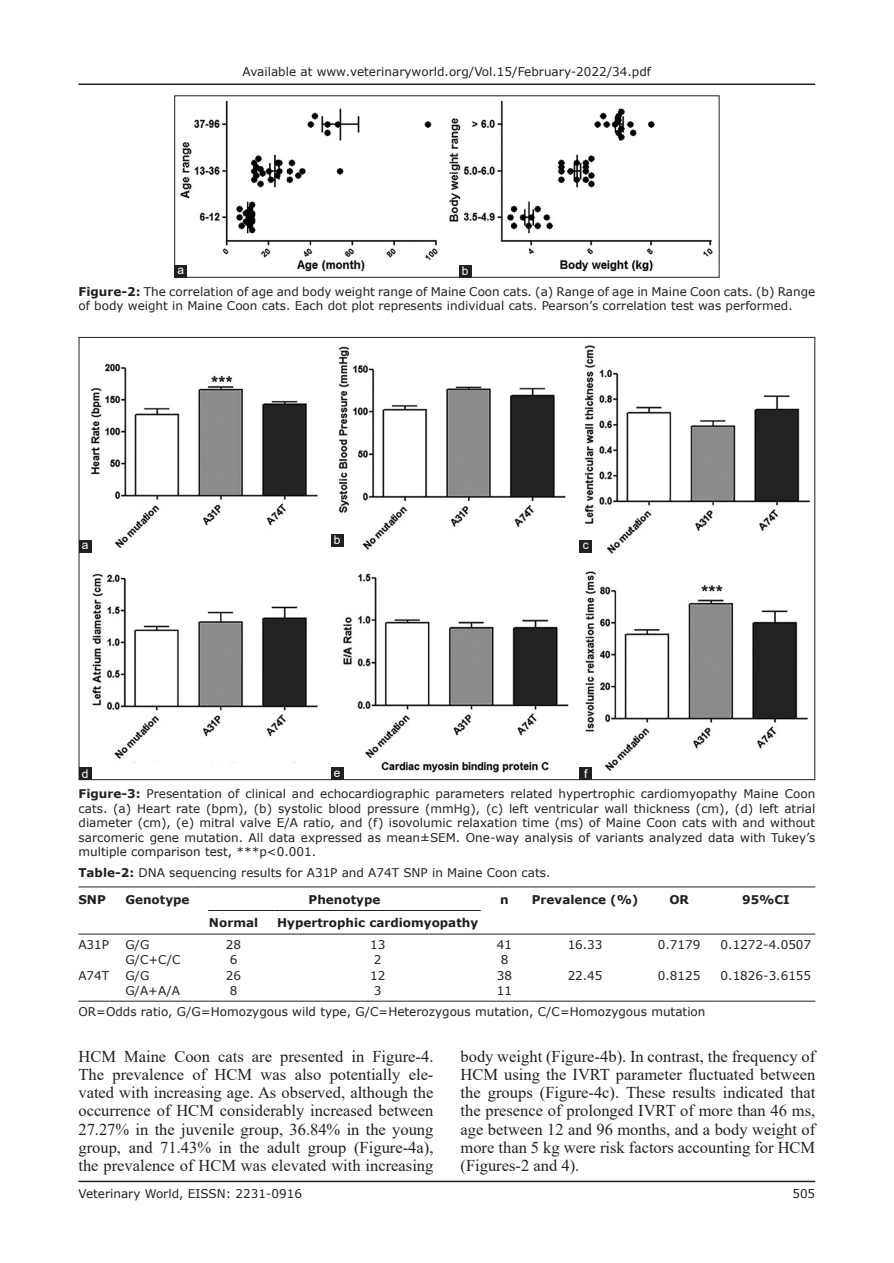
<style>
.page{position:relative;width:894px;height:1263px;background:#fff}
.page>*{position:absolute;margin:0;border:0;box-sizing:border-box;transform-origin:0 0}
.TX{font:16.5px/18.3px "Times New Roman";color:#231f20;text-align:justify}
.FGC{font:12px/14.5px "Verdana";color:#231f20;text-align:justify}
.TFN{font:12px "Verdana";color:#231f20}
.TCH{font:700 12px "Verdana";color:#231f20}
.TT{font:12px "Verdana";color:#231f20}
.TB{font:12px "Verdana";color:#231f20}
.TBL{font:12px "Verdana";color:#231f20}
.LABEL{font:12px "Arial";color:#fff}
.s1{font-weight:700}
</style>
<div class="page">
<hr style="left:78px;top:1180px;width:737px;height:2px;background:#231f20">
<hr style="left:78px;top:83px;width:737px;height:2px;background:#231f20">
<hr style="left:528px;top:1000px;width:113px;height:1px;background:#231f20">
<svg style="left:641px;top:1000px;width:16px;height:1px"></svg>
<hr style="left:657px;top:1000px;width:43px;height:1px;background:#231f20">
<svg style="left:700px;top:1000px;width:16px;height:1px"></svg>
<hr style="left:716px;top:1000px;width:99px;height:1px;background:#231f20">
<hr style="left:78px;top:886px;width:31px;height:1px;background:#231f20">
<svg style="left:109px;top:886px;width:16px;height:1px"></svg>
<hr style="left:125px;top:886px;width:67px;height:1px;background:#231f20">
<svg style="left:192px;top:886px;width:16px;height:1px"></svg>
<hr style="left:208px;top:886px;width:51px;height:1px;background:#231f20">
<svg style="left:259px;top:886px;width:15px;height:1px"></svg>
<hr style="left:274px;top:886px;width:206px;height:1px;background:#231f20">
<hr style="left:528px;top:886px;width:113px;height:1px;background:#231f20">
<svg style="left:641px;top:886px;width:16px;height:1px"></svg>
<hr style="left:657px;top:886px;width:43px;height:1px;background:#231f20">
<svg style="left:700px;top:886px;width:16px;height:1px"></svg>
<hr style="left:716px;top:886px;width:99px;height:1px;background:#231f20">
<hr style="left:78px;top:933px;width:31px;height:1px;background:#231f20">
<svg style="left:109px;top:933px;width:16px;height:1px"></svg>
<hr style="left:125px;top:933px;width:67px;height:1px;background:#231f20">
<svg style="left:192px;top:933px;width:16px;height:1px"></svg>
<hr style="left:208px;top:933px;width:51px;height:1px;background:#231f20">
<svg style="left:259px;top:933px;width:15px;height:1px"></svg>
<hr style="left:274px;top:933px;width:206px;height:1px;background:#231f20">
<hr style="left:528px;top:933px;width:113px;height:1px;background:#231f20">
<svg style="left:641px;top:933px;width:16px;height:1px"></svg>
<hr style="left:657px;top:933px;width:43px;height:1px;background:#231f20">
<svg style="left:700px;top:933px;width:16px;height:1px"></svg>
<hr style="left:716px;top:933px;width:99px;height:1px;background:#231f20">
<svg style="left:480px;top:886px;width:48px;height:1px"></svg>
<svg style="left:480px;top:933px;width:48px;height:1px"></svg>
<hr style="left:208px;top:910px;width:51px;height:1px;background:#231f20">
<svg style="left:259px;top:910px;width:15px;height:1px"></svg>
<hr style="left:274px;top:910px;width:206px;height:1px;background:#231f20">
<hr style="left:78px;top:1000px;width:31px;height:1px;background:#231f20">
<svg style="left:109px;top:1000px;width:16px;height:1px"></svg>
<hr style="left:125px;top:1000px;width:67px;height:1px;background:#231f20">
<svg style="left:192px;top:1000px;width:16px;height:1px"></svg>
<hr style="left:208px;top:1000px;width:51px;height:1px;background:#231f20">
<svg style="left:259px;top:1000px;width:15px;height:1px"></svg>
<hr style="left:274px;top:1000px;width:206px;height:1px;background:#231f20">
<svg style="left:480px;top:1000px;width:48px;height:1px"></svg>
<img style="left:81px;top:345px;width:729px;height:433px">
<div style="left:79px;top:767px;width:13px;height:13px;background:#231f20"></div>
<div style="left:579px;top:767px;width:13px;height:13px;background:#231f20"></div>
<div style="left:330px;top:767px;width:13px;height:13px;background:#231f20"></div>
<div style="left:79px;top:540px;width:13px;height:12px;background:#231f20"></div>
<div style="left:579px;top:539px;width:13px;height:13px;background:#231f20"></div>
<div style="left:330px;top:533px;width:13px;height:13px;background:#231f20"></div>
<img style="left:180px;top:100px;width:533px;height:175px">
<div style="left:174px;top:265px;width:13px;height:12px;background:#231f20"></div>
<div style="left:458px;top:265px;width:13px;height:12px;background:#231f20"></div>
<p class="FGC" style="left:242px;top:64px;width:410px">Available at www.veterinaryworld.org/Vol.15/February-2022/34.pdf</p>
<p class="LABEL" style="left:177px;top:262px;width:8px">a</p>
<p class="LABEL" style="left:461px;top:263px;width:8px">b</p>
<p class="FGC" style="left:78px;top:284px;width:738px"><span class="s1">Figure-2:</span> The correlation of age and body weight range of Maine Coon cats. (a) Range of age in Maine Coon cats. (b) Range of body weight in Maine Coon cats. Each dot plot represents individual cats. Pearson’s correlation test was performed.</p>
<p class="LABEL" style="left:334px;top:532px;width:8px">b</p>
<p class="LABEL" style="left:82px;top:537px;width:8px">a</p>
<p class="LABEL" style="left:582px;top:537px;width:7px">c</p>
<p class="LABEL" style="left:82px;top:765px;width:8px">d</p>
<p class="LABEL" style="left:334px;top:764px;width:8px">e</p>
<p class="LABEL" style="left:584px;top:765px;width:5px">f</p>
<p class="FGC" style="left:78px;top:786px;width:738px"><span class="s1">Figure-3:</span> Presentation of clinical and echocardiographic parameters related hypertrophic cardiomyopathy Maine Coon cats. (a) Heart rate (bpm), (b) systolic blood pressure (mmHg), (c) left ventricular wall thickness (cm), (d) left atrial diameter (cm), (e) mitral valve E/A ratio, and (f) isovolumic relaxation time (ms) of Maine Coon cats with and without sarcomeric gene mutation. All data expressed as mean±SEM. One-way analysis of variants analyzed data with Tukey’s multiple comparison test, ***p&lt;0.001.</p>
<p class="TT" style="left:78px;top:864px;width:473px"><span class="s1">Table-2:</span> DNA sequencing results for A31P and A74T SNP in Maine Coon cats.</p>
<p class="TCH" style="left:78px;top:891px;width:29px">SNP</p>
<p class="TCH" style="left:125px;top:891px;width:66px">Genotype</p>
<p class="TCH" style="left:308px;top:891px;width:73px">Phenotype</p>
<p class="TCH" style="left:500px;top:891px;width:10px">n</p>
<p class="TCH" style="left:531px;top:891px;width:108px">Prevalence (%)</p>
<p class="TCH" style="left:669px;top:891px;width:21px">OR</p>
<p class="TCH" style="left:741px;top:891px;width:49px">95%CI</p>
<p class="TCH" style="left:209px;top:914px;width:51px">Normal</p>
<p class="TCH" style="left:277px;top:914px;width:202px">Hypertrophic cardiomyopathy</p>
<p class="TB" style="left:78px;top:936px;width:32px">A31P</p>
<p class="TB" style="left:125px;top:936px;width:26px">G/G</p>
<p class="TB" style="left:226px;top:936px;width:17px">28</p>
<p class="TB" style="left:370px;top:936px;width:17px">13</p>
<p class="TB" style="left:496px;top:936px;width:17px">41</p>
<p class="TB" style="left:567px;top:936px;width:36px">16.33</p>
<p class="TB" style="left:657px;top:936px;width:44px">0.7179</p>
<p class="TB" style="left:720px;top:936px;width:92px">0.1272‑4.0507</p>
<p class="TB" style="left:125px;top:951px;width:57px">G/C+C/C</p>
<p class="TB" style="left:230px;top:951px;width:9px">6</p>
<p class="TB" style="left:374px;top:951px;width:9px">2</p>
<p class="TB" style="left:500px;top:951px;width:9px">8</p>
<p class="TB" style="left:78px;top:967px;width:32px">A74T</p>
<p class="TB" style="left:125px;top:967px;width:26px">G/G</p>
<p class="TB" style="left:226px;top:967px;width:17px">26</p>
<p class="TB" style="left:370px;top:967px;width:17px">12</p>
<p class="TB" style="left:496px;top:967px;width:17px">38</p>
<p class="TBL" style="left:567px;top:967px;width:36px">22.45</p>
<p class="TBL" style="left:657px;top:967px;width:44px">0.8125</p>
<p class="TBL" style="left:720px;top:967px;width:92px">0.1826‑3.6155</p>
<p class="TBL" style="left:125px;top:982px;width:56px">G/A+A/A</p>
<p class="TBL" style="left:230px;top:982px;width:9px">8</p>
<p class="TBL" style="left:374px;top:982px;width:9px">3</p>
<p class="TBL" style="left:496px;top:982px;width:17px">11</p>
<p class="TFN" style="left:78px;top:1003px;width:628px">OR=Odds ratio, G/G=Homozygous wild type, G/C=Heterozygous mutation, C/C=Homozygous mutation</p>
<p class="TX" style="left:78px;top:1046px;width:356px">HCM Maine Coon cats are presented in Figure-4.<br>The prevalence of HCM was also potentially ele&shy;vated with increasing age. As observed, although the occurrence of HCM considerably increased between 27.27% in the juvenile group, 36.84% in the young group, and 71.43% in the adult group (Figure-4a), the prevalence of HCM was elevated with increasing</p>
<p class="TX" style="left:460px;top:1046px;width:356px">body weight (Figure-4b). In contrast, the frequency of HCM using the IVRT parameter fluctuated between the groups (Figure-4c). These results indicated that the presence of prolonged IVRT of more than 46 ms, age between 12 and 96 months, and a body weight of more than 5 kg were risk factors accounting for HCM (Figures-2 and 4).</p>
<p class="FGC" style="left:78px;top:1186px;width:225px">Veterinary World, EISSN: 2231-0916</p>
<p class="FGC" style="left:792px;top:1186px;width:24px">505</p>
</div>
